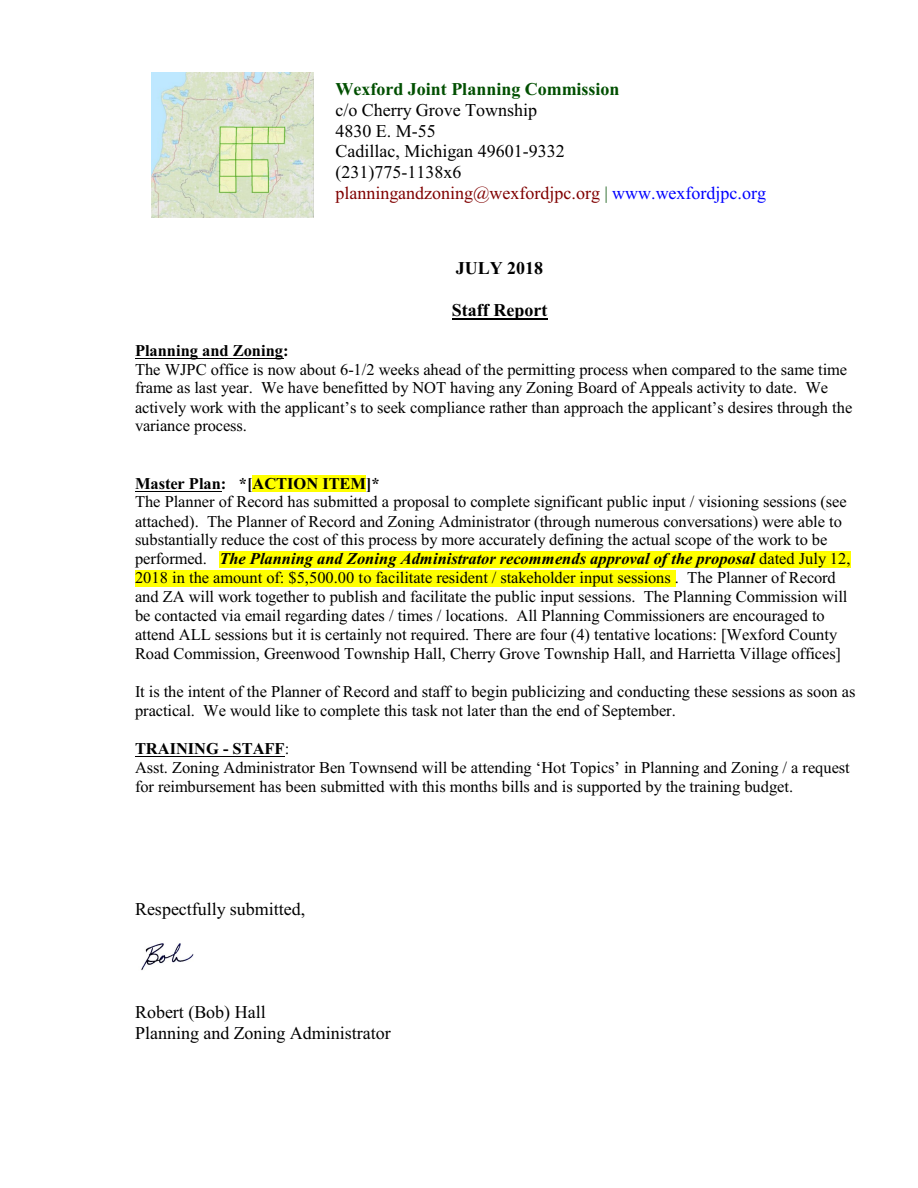
<style>
.page{position:relative;width:918px;height:1188px;background:#fff}
.page>*{position:absolute;margin:0;border:0;box-sizing:border-box;transform-origin:0 0}
.t1{font:18px/20.7px "Times New Roman";color:#000}
.t2{font:700 18px "Times New Roman";color:#004f00}
.t3{font:700 18px "Times New Roman";color:#000}
.t4{font:16.5px/19px "Times New Roman";letter-spacing:-.005em;color:#000}
.t5{font:700 16.5px "Times New Roman";color:#000}
.s1{color:#800000}
.s2{color:#004f00}
.s3{color:#00f}
.s4{font-weight:700;font-style:italic}
.s5{font-weight:700}
</style>
<div class="page">
<img style="left:151px;top:72px;width:162px;height:145px">
<img style="left:141px;top:943px;width:53px;height:28px">
<hr style="left:452px;top:318px;width:95px;height:1px;background:#000">
<hr style="left:135px;top:358px;width:148px;height:1px;background:#000">
<hr style="left:135px;top:491px;width:86px;height:1px;background:#000">
<div style="left:253px;top:475px;width:113px;height:17px;background:#ff0"></div>
<div style="left:219px;top:551px;width:536px;height:17px;background:#ff0"></div>
<div style="left:755px;top:551px;width:96px;height:17px;background:#ff0"></div>
<div style="left:135px;top:570px;width:541px;height:17px;background:#ff0"></div>
<hr style="left:135px;top:757px;width:150px;height:1px;background:#000">
<p class="t2" style="left:336px;top:83px;width:286px">Wexford Joint Planning Commission</p>
<p class="t1" style="left:336px;top:101px;width:432px">c/o Cherry Grove Township<br>4830 E. M-55<br>Cadillac, Michigan 49601-9332<br>(231)775-1138x6<br><span class="s1">planningandzoning@wexfordjpc.org</span> <span class="s2">|</span> <span class="s3">www.wexfordjpc.org</span></p>
<p class="t3" style="left:456px;top:262px;width:89px">JULY 2018</p>
<p class="t3" style="left:452px;top:303px;width:97px">Staff Report</p>
<p class="t5" style="left:135px;top:344px;width:155px">Planning and Zoning:</p>
<p class="t4" style="left:135px;top:361px;width:719px">The WJPC office is now about 6-1/2 weeks ahead of the permitting process when compared to the same time frame as last year. We have benefitted by NOT having any Zoning Board of Appeals activity to date. We actively work with the applicant’s to seek compliance rather than approach the applicant’s desires through the variance process.</p>
<p class="t5" style="left:135px;top:477px;width:246px">Master Plan: *[ACTION ITEM]*</p>
<p class="t4" style="left:135px;top:494px;width:717px">The Planner of Record has submitted a proposal to complete significant public input / visioning sessions (see attached). The Planner of Record and Zoning Administrator (through numerous conversations) were able to substantially reduce the cost of this process by more accurately defining the actual scope of the work to be performed. <span class="s4">The Planning and Zoning Administrator recommends approval of the proposal</span> dated July 12, 2018 in the amount of: $5,500.00 to facilitate resident / stakeholder input sessions . The Planner of Record and ZA will work together to publish and facilitate the public input sessions. The Planning Commission will be contacted via email regarding dates / times / locations. All Planning Commissioners are encouraged to attend ALL sessions but it is certainly not required. There are four (4) tentative locations: [Wexford County Road Commission, Greenwood Township Hall, Cherry Grove Township Hall, and Harrietta Village offices]</p>
<p class="t4" style="left:135px;top:684px;width:722px">It is the intent of the Planner of Record and staff to begin publicizing and conducting these sessions as soon as practical. We would like to complete this task not later than the end of September.</p>
<p class="t4" style="left:135px;top:741px;width:716px"><span class="s5">TRAINING - STAFF</span>:<br>Asst. Zoning Administrator Ben Townsend will be attending ‘Hot Topics’ in Planning and Zoning / a request for reimbursement has been submitted with this months bills and is supported by the training budget.</p>
<p class="t1" style="left:135px;top:900px;width:172px">Respectfully submitted,</p>
<p class="t1" style="left:135px;top:1003px;width:257px">Robert (Bob) Hall<br>Planning and Zoning Administrator</p>
</div>
